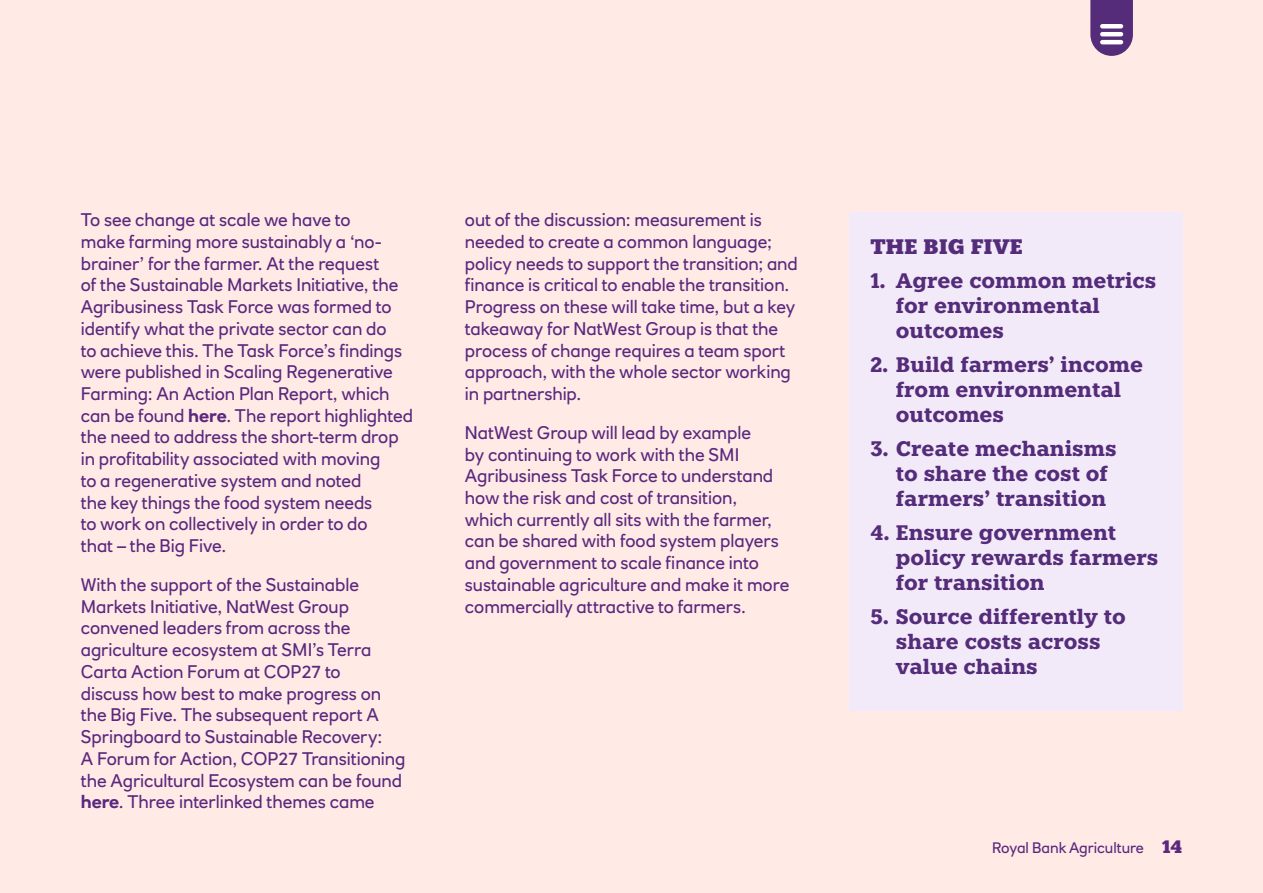
<style>
.page{position:relative;width:1263px;height:893px;background:#ffeae6}
.page>*{position:absolute;margin:0;border:0;box-sizing:border-box;transform-origin:0 0}
.t1{font:700 21px/25.2px "Knile";color:#552c7a}
.t2{font:900 21px "Knile";letter-spacing:.01em;color:#552c7a}
.t3{font:18px/21.8px "RN House Sans";letter-spacing:-.005em;color:#5a287d}
.t4{font:15px "RN House Sans";color:#5a287d}
.s1{font-weight:700}
.s2{font-family:"Knile";font-weight:900;font-size:18px}
</style>
<div class="page">
<div style="left:849px;top:213px;width:333px;height:498px;background:#f2eaf9"></div>
<svg style="left:1090px;top:0;width:43px;height:56px;background:#6b4588"></svg>
<hr style="left:1102px;top:32px;width:19px;height:4px;background:#fff">
<div style="left:1102px;top:24px;width:19px;height:5px;background:#fff"></div>
<hr style="left:1102px;top:40px;width:19px;height:4px;background:#fff">
<p class="t3" style="left:81px;top:209px;width:334px">To see change at scale we have to<br>make farming more sustainably a ‘no&shy;brainer’ for the farmer. At the request<br>of the Sustainable Markets Initiative, the Agribusiness Task Force was formed to identify what the private sector can do<br>to achieve this. The Task Force’s findings were published in Scaling Regenerative Farming: An Action Plan Report, which can be found <span class="s1">here</span>. The report highlighted the need to address the short-term drop in profitability associated with moving<br>to a regenerative system and noted<br>the key things the food system needs<br>to work on collectively in order to do<br>that – the Big Five.</p>
<p class="t3" style="left:81px;top:574px;width:326px">With the support of the Sustainable Markets Initiative, NatWest Group convened leaders from across the agriculture ecosystem at SMI’s Terra Carta Action Forum at COP27 to<br>discuss how best to make progress on the Big Five. The subsequent report A Springboard to Sustainable Recovery:<br>A Forum for Action, COP27 Transitioning the Agricultural Ecosystem can be found <span class="s1">here</span>. Three interlinked themes came</p>
<p class="t3" style="left:465px;top:209px;width:334px">out of the discussion: measurement is needed to create a common language; policy needs to support the transition; and finance is critical to enable the transition.<br>Progress on these will take time, but a key takeaway for NatWest Group is that the process of change requires a team sport approach, with the whole sector working in partnership.</p>
<p class="t3" style="left:465px;top:421px;width:326px">NatWest Group will lead by example<br>by continuing to work with the SMI Agribusiness Task Force to understand how the risk and cost of transition, which currently all sits with the farmer, can be shared with food system players and government to scale finance into sustainable agriculture and make it more commercially attractive to farmers.</p>
<p class="t2" style="left:870px;top:233px;width:154px">THE BIG FIVE</p>
<p class="t1" style="left:896px;top:268px;width:262px;text-indent:-26px">1. Agree common metrics for environmental outcomes</p>
<p class="t1" style="left:896px;top:352px;width:249px;text-indent:-26px">2. Build farmers’ income from environmental outcomes</p>
<p class="t1" style="left:896px;top:436px;width:222px;text-indent:-26px">3. Create mechanisms to share the cost of farmers’ transition</p>
<p class="t1" style="left:896px;top:520px;width:264px;text-indent:-26px">4. Ensure government policy rewards farmers for transition</p>
<p class="t1" style="left:896px;top:604px;width:231px;text-indent:-26px">5. Source differently to share costs across value chains</p>
<p class="t4" style="left:992px;top:839px;width:191px">Royal Bank Agriculture <span class="s2">14</span></p>
</div>
